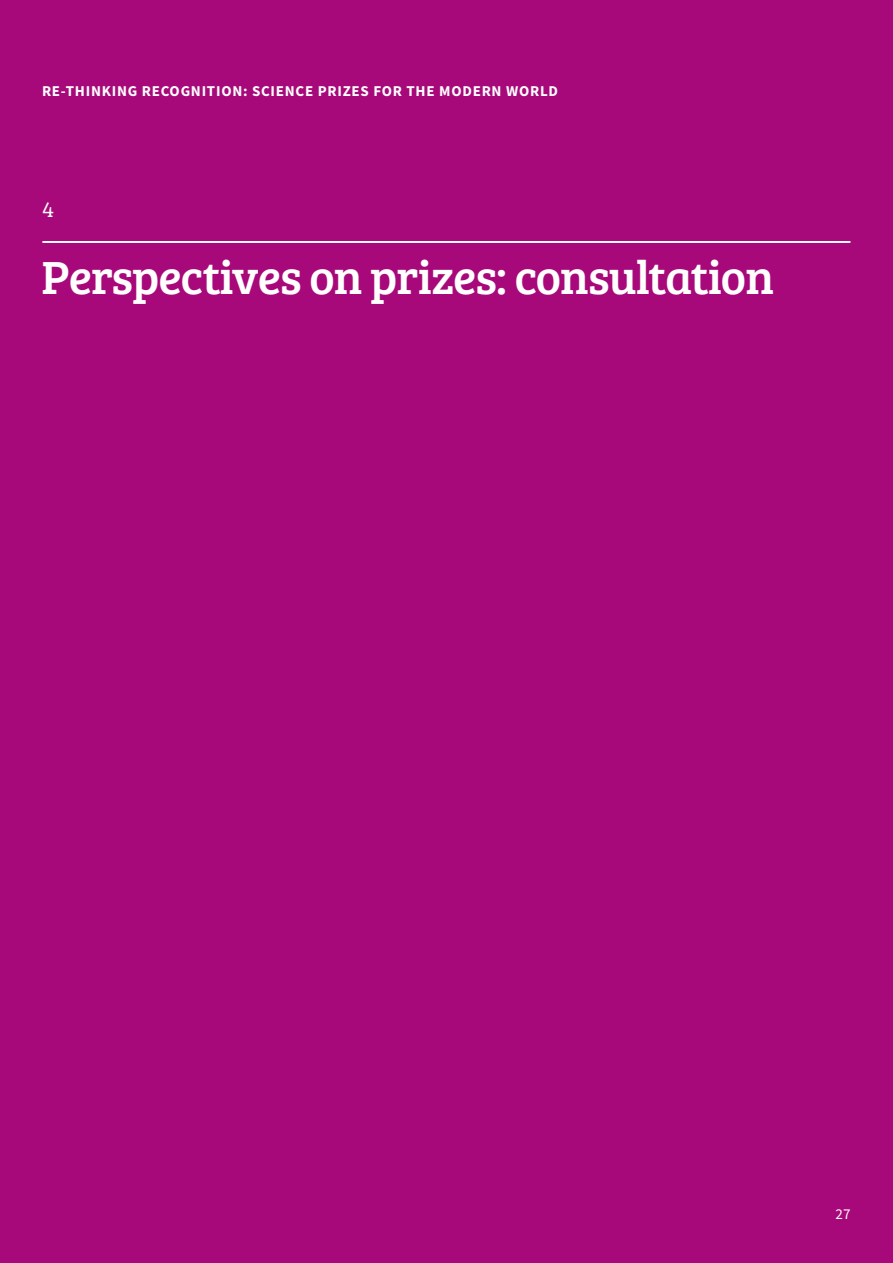
<style>
.page{position:relative;width:893px;height:1263px;background:#a8097a}
.page>*{position:absolute;margin:0;border:0;box-sizing:border-box;transform-origin:0 0}
.Section_Heading{font:48px "Bree Serif";letter-spacing:-.02em;color:#fff}
.Page_title{font:22.5px "Bree Serif Lt";color:#fff}
.Body_Copy_Title{font:700 15px "Source Sans Pro";letter-spacing:.05em;color:#fff}
.t1{font:15px "Source Sans Pro";color:#fff}
</style>
<div class="page">
<hr style="left:42px;top:241px;width:808px;height:2px;background:#fff">
<p class="Body_Copy_Title" style="left:42px;top:81px;width:517px">RE-THINKING RECOGNITION: SCIENCE PRIZES FOR THE MODERN WORLD</p>
<p class="Page_title" style="left:43px;top:193px;width:13px">4</p>
<p class="Section_Heading" style="left:41px;top:242px;width:734px">Perspectives on prizes: consultation</p>
<p class="t1" style="left:835px;top:1204px;width:16px">27</p>
</div>
